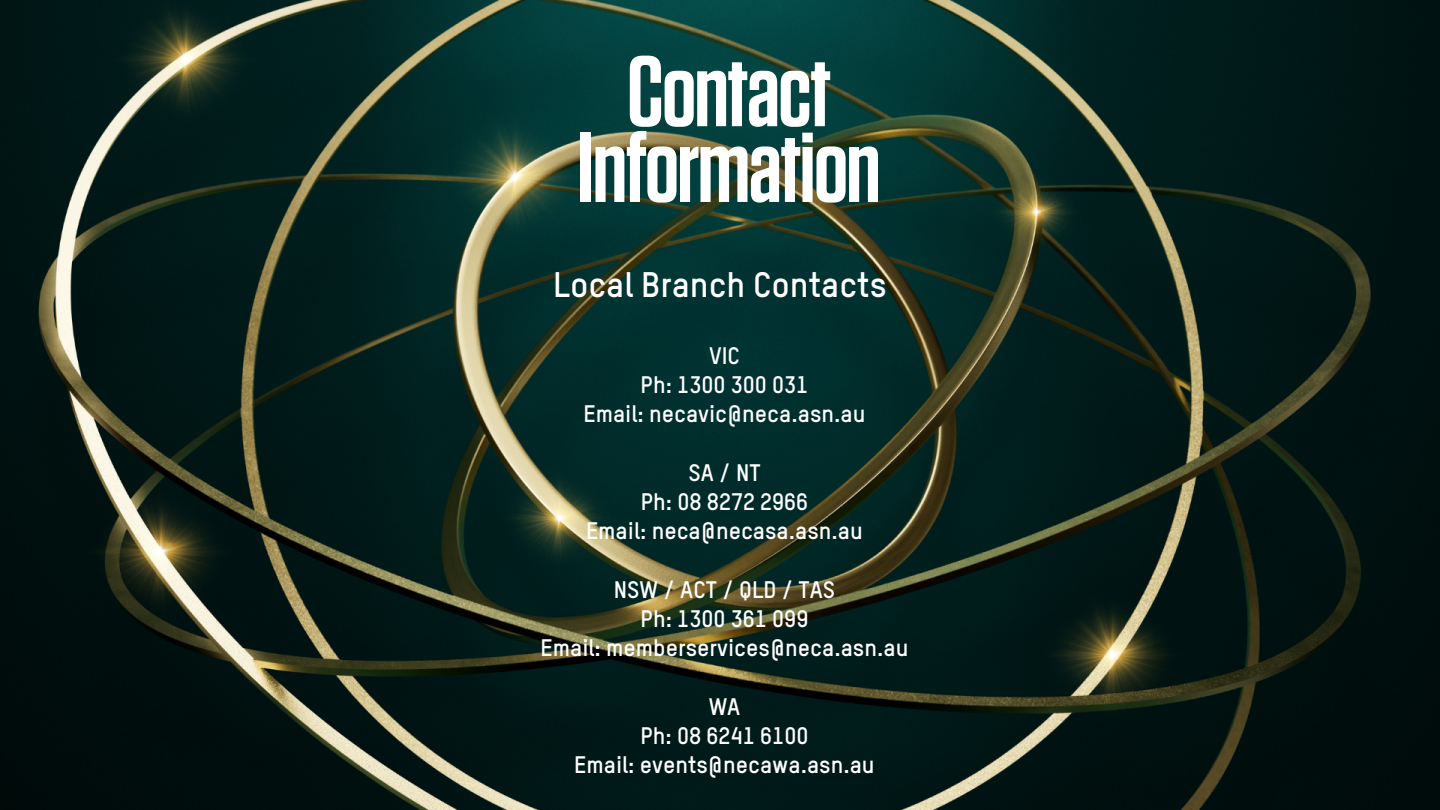
<style>
.page{position:relative;width:1440px;height:810px;background:#fff}
.page>*{position:absolute;margin:0;border:0;box-sizing:border-box;transform-origin:0 0}
.t1{font:600 100px/75.8px "Tungsten";letter-spacing:-.02em;color:#fff;text-align:center}
.t2{font:700 34.9px "TSTAR";color:#fff}
.t3{font:700 23.5px/29.2px "TSTAR";color:#fff;text-align:center}
</style>
<div class="page">
<img style="left:0;top:0;width:1440px;height:810px">
<h1 class="t1" style="left:577px;top:58px;width:305px">Contact<br>Information</h1>
<h2 class="t2" style="left:553px;top:270px;width:335px">Local Branch Contacts</h2>
<p class="t3" style="left:584px;top:343px;width:284px">VIC<br>Ph: 1300 300 031<br>Email: necavic@neca.asn.au</p>
<p class="t3" style="left:586px;top:460px;width:278px">SA/NT<br>Ph: 08 8272 2966<br>Email: neca@necasa.asn.au</p>
<p class="t3" style="left:541px;top:577px;width:369px">NSW / ACT / QLD / TAS<br>Ph: 1300 361 099<br>Email: memberservices@neca.asn.au</p>
<p class="t3" style="left:574px;top:694px;width:302px">WA<br>Ph: 08 6241 6100<br>Email: events@necawa.asn.au</p>
</div>
